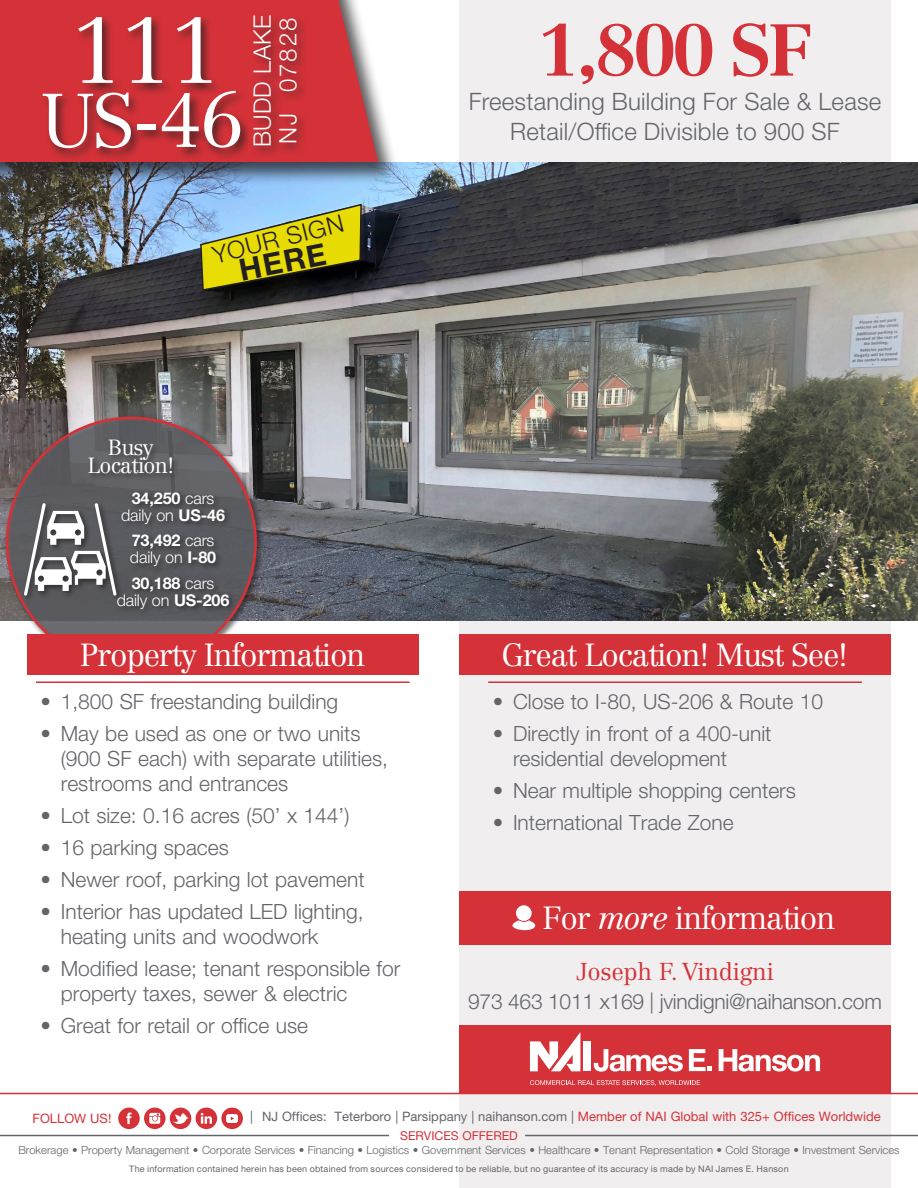
<style>
.page{position:relative;width:918px;height:1188px;background:#fff}
.page>*{position:absolute;margin:0;border:0;box-sizing:border-box;transform-origin:0 0}
.t1{font:300 91.05px "Centennial LT Std";color:#fff}
.t2{font:300 74.7px "Centennial LT Std";color:#fff}
.t3{font:700 72px "Centennial LT Std";color:#d43238}
.t4{font:300 31.5px "Centennial LT Std";letter-spacing:-.04em;color:#fff}
.t5{font:700 30.45px "Helvetica Neue LT Std";color:#231f20}
.t6{font:300 24.3px "Helvetica Neue LT Std";color:#231f20}
.t7{font:300 24px "Helvetica Neue LT Std";letter-spacing:.01em;color:#63656a}
.Jafza{font:300 24px "Centennial LT Std";letter-spacing:-.01em;color:#d43238}
.t8{font:300 24px "Helvetica Neue LT Std";letter-spacing:.07em;color:#fff}
.t9{font:300 21.6px "Centennial LT Std";letter-spacing:-.035em;color:#fff}
.Jafza-2{font:300 21px/25.2px "Helvetica Neue LT Std";color:#63656a}
.Subhead{font:300 16.2px "Helvetica Neue LT Std";letter-spacing:-.01em;color:#fff}
.Subhead-2{font:700 16.2px "Helvetica Neue LT Std";letter-spacing:-.01em;color:#fff}
.t10{font:13.05px "Helvetica Neue LT Std";color:#63656a}
.t11{font:13.05px "Helvetica Neue LT Std";color:#d43238}
.t12{font:12.3px "Helvetica Neue LT Std";color:#d43238}
.t13{font:300 11.25px "Helvetica Neue LT Std";color:#63656a}
.Property_Headings{font:9px "Helvetica Neue LT Std";letter-spacing:.025em;color:#63656a}
.s1{font-weight:300}
.s2{font-weight:700}
.s3{font-style:italic}
.s4{color:#d43238}
</style>
<div class="page">
<div style="left:459px;top:0;width:432px;height:1188px;background:#f0eeef"></div>
<img style="left:0;top:162px;width:918px;height:459px">
<svg style="left:199px;top:203px;width:164px;height:89px;background:#a3a841"></svg>
<div style="left:459px;top:891px;width:432px;height:54px;background:#d43238"></div>
<svg style="left:512px;top:920px;width:24px;height:11px"></svg>
<div style="left:516px;top:905px;width:16px;height:16px;background:#fff;border-radius:50%"></div>
<div style="left:459px;top:1025px;width:432px;height:68px;background:#d43238"></div>
<div style="left:583px;top:1041px;width:8px;height:30px;background:#fff"></div>
<svg style="left:530px;top:1032px;width:50px;height:39px"></svg>
<svg style="left:594px;top:1049px;width:89px;height:23px"></svg>
<svg style="left:689px;top:1049px;width:23px;height:22px"></svg>
<svg style="left:719px;top:1049px;width:101px;height:23px"></svg>
<svg style="left:530px;top:1080px;width:170px;height:6px"></svg>
<div style="left:0;top:0;width:400px;height:185px;background:#231f20;opacity:.75"></div>
<svg style="left:0;top:0;width:378px;height:162px;background:#d1474d"></svg>
<div style="left:40px;top:13px;width:269px;height:148px;background:#231f20;opacity:.75"></div>
<div style="left:170px;top:1108px;width:21px;height:21px;background:#d43238;border-radius:50%"></div>
<svg style="left:173px;top:1113px;width:15px;height:11px"></svg>
<div style="left:118px;top:1108px;width:22px;height:21px;background:#d43238;border-radius:50%"></div>
<svg style="left:126px;top:1113px;width:6px;height:11px"></svg>
<svg style="left:144px;top:1108px;width:22px;height:21px"></svg>
<svg style="left:149px;top:1113px;width:11px;height:11px"></svg>
<div style="left:196px;top:1108px;width:21px;height:21px;background:#d43238;border-radius:50%"></div>
<svg style="left:201px;top:1113px;width:11px;height:11px"></svg>
<div style="left:221px;top:1108px;width:22px;height:21px;background:#d43238;border-radius:50%"></div>
<svg style="left:227px;top:1114px;width:11px;height:8px"></svg>
<hr style="left:0;top:1135px;width:389px;height:1px;background:#63656a">
<hr style="left:525px;top:1135px;width:393px;height:1px;background:#63656a">
<hr style="left:0;top:1093px;width:918px;height:1px;background:#d43238">
<div style="left:459px;top:634px;width:432px;height:41px;background:#d43238"></div>
<hr style="left:488px;top:681px;width:374px;height:2px;background:#d43238">
<div style="left:4px;top:414px;width:261px;height:262px;background:#231f20;opacity:.75"></div>
<svg style="left:7px;top:418px;width:249px;height:248px;background:#655d61"></svg>
<div style="left:22px;top:501px;width:102px;height:102px;background:#58595d"></div>
<svg style="left:24px;top:503px;width:92px;height:93px"></svg>
<div style="left:116px;top:490px;width:121px;height:127px;background:#231f20;opacity:.75"></div>
<div style="left:87px;top:437px;width:93px;height:44px;background:#231f20;opacity:.75"></div>
<div style="left:27px;top:634px;width:391px;height:41px;background:#d43238"></div>
<hr style="left:36px;top:681px;width:374px;height:2px;background:#d43238">
<p class="t1" style="left:70px;top:-3px;width:154px">111</p>
<p class="t2" style="left:40px;top:76px;width:205px">US-46</p>
<p class="t8" style="left:248px;top:147px;width:134px;rotate:-90deg">BUDD LAKE</p>
<p class="t8" style="left:273px;top:144px;width:128px;rotate:-90deg">NJ 07828</p>
<p class="t6" style="left:209px;top:241px;width:136px;rotate:-14deg">YOUR SIGN</p>
<p class="t5" style="left:236px;top:252px;width:89px;rotate:-11deg">HERE</p>
<p class="t9" style="left:108px;top:435px;width:48px">Busy</p>
<p class="t9" style="left:87px;top:453px;width:88px">Location!</p>
<p class="Subhead-2" style="left:132px;top:488px;width:84px">34,250 <span class="s1">cars</span></p>
<p class="Subhead" style="left:121px;top:505px;width:105px">daily on <span class="s2">US-46</span></p>
<p class="Subhead-2" style="left:132px;top:530px;width:84px">73,492 <span class="s1">cars</span></p>
<p class="Subhead" style="left:130px;top:548px;width:88px">daily on <span class="s2">I-80</span></p>
<p class="Subhead-2" style="left:132px;top:573px;width:84px">30,188 <span class="s1">cars</span></p>
<p class="Subhead" style="left:117px;top:590px;width:114px">daily on <span class="s2">US-206</span></p>
<p class="t4" style="left:80px;top:637px;width:287px">Property Information</p>
<p class="Jafza-2" style="left:40px;top:688px;width:299px">• 1,800 SF freestanding building</p>
<p class="Jafza-2" style="left:61px;top:720px;width:329px;text-indent:-20px">• May be used as one or two units (900 SF each) with separate utilities, restrooms and entrances</p>
<p class="Jafza-2" style="left:40px;top:803px;width:310px">• Lot size: 0.16 acres (50’ x 144’)</p>
<p class="Jafza-2" style="left:40px;top:835px;width:190px">• 16 parking spaces</p>
<p class="Jafza-2" style="left:40px;top:866px;width:326px">• Newer roof, parking lot pavement</p>
<p class="Jafza-2" style="left:61px;top:898px;width:305px;text-indent:-20px">• Interior has updated LED lighting, heating units and woodwork</p>
<p class="Jafza-2" style="left:61px;top:956px;width:341px;text-indent:-20px">• Modified lease; tenant responsible for property taxes, sewer &amp; electric</p>
<p class="Jafza-2" style="left:40px;top:1013px;width:269px">• Great for retail or office use</p>
<p class="t3" style="left:538px;top:7px;width:276px">1,800 SF</p>
<p class="t7" style="left:469px;top:87px;width:414px">Freestanding Building For Sale &amp; Lease</p>
<p class="t7" style="left:510px;top:117px;width:331px">Retail/Office Divisible to 900 SF</p>
<p class="t4" style="left:502px;top:637px;width:348px">Great Location! Must See!</p>
<p class="Jafza-2" style="left:493px;top:688px;width:332px">• Close to I-80, US-206 &amp; Route 10</p>
<p class="Jafza-2" style="left:513px;top:720px;width:260px;text-indent:-20px">• Directly in front of a 400-unit residential development</p>
<p class="Jafza-2" style="left:493px;top:777px;width:305px">• Near multiple shopping centers</p>
<p class="Jafza-2" style="left:493px;top:809px;width:242px">• International Trade Zone</p>
<p class="t4" style="left:542px;top:899px;width:295px">For <span class="s3">more</span> information</p>
<p class="Jafza" style="left:576px;top:957px;width:199px">Joseph F. Vindigni</p>
<p class="Jafza-2" style="left:468px;top:988px;width:415px">973 463 1011 x169 | jvindigni@naihanson.com</p>
<p class="t11" style="left:33px;top:1111px;width:80px">FOLLOW US!</p>
<p class="t10" style="left:250px;top:1108px;width:4px">|</p>
<p class="t10" style="left:262px;top:1108px;width:620px">NJ Offices: Teterboro | Parsippany | naihanson.com | <span class="s4">Member of NAI Global with 325+ Offices Worldwide</span></p>
<p class="t12" style="left:400px;top:1128px;width:119px">SERVICES OFFERED</p>
<p class="t13" style="left:18px;top:1143px;width:883px">Brokerage • Property Management • Corporate Services • Financing • Logistics • Government Services • Healthcare • Tenant Representation • Cold Storage • Investment Services</p>
<p class="Property_Headings" style="left:129px;top:1163px;width:661px">The information contained herein has been obtained from sources considered to be reliable, but no guarantee of its accuracy is made by NAI James E. Hanson</p>
</div>
